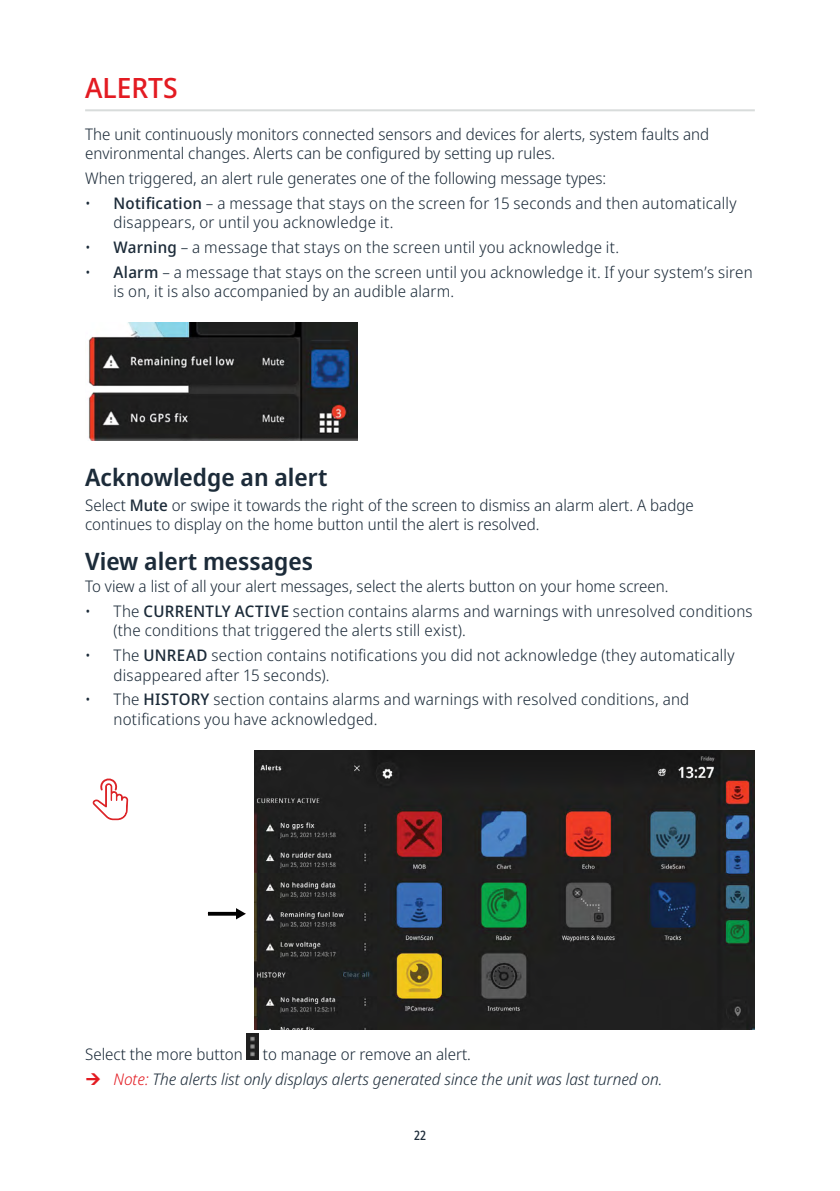
<style>
.page{position:relative;width:840px;height:1191px;background:#fff}
.page>*{position:absolute;margin:0;border:0;box-sizing:border-box;transform-origin:0 0}
.t1{font:500 28px "Noto Sans Display";color:#e31b22}
.t2{font:600 24px "Noto Sans Display";color:#1c2b39}
.t3{font:300 16px/19.2px "Noto Sans Display";letter-spacing:.015em;color:#1c2b39}
.t4{font:italic 300 16px/24.8px "Noto Sans Display";color:#1c2b39}
.t5{font:500 condensed 13px "Noto Sans Display";color:#1c2b39}
.s1{font-weight:500}
.s2{font-style:normal}
.s3{color:#e31b22}
</style>
<div class="page">
<hr style="left:85px;top:109px;width:669px;height:2px;background:#d8dcdb">
<img style="left:88px;top:323px;width:269px;height:117px">
<hr style="left:208px;top:912px;width:29px;height:3px;background:#000">
<svg style="left:236px;top:908px;width:10px;height:11px"></svg>
<img style="left:254px;top:750px;width:500px;height:279px">
<svg style="left:92px;top:778px;width:36px;height:42px"></svg>
<img style="left:247px;top:1033px;width:12px;height:26px">
<h1 class="t1" style="left:85px;top:68px;width:94px">ALERTS</h1>
<p class="t3" style="left:85px;top:125px;width:625px">The unit continuously monitors connected sensors and devices for alerts, system faults and environmental changes. Alerts can be configured by setting up rules.</p>
<p class="t3" style="left:85px;top:169px;width:522px">When triggered, an alert rule generates one of the following message types:</p>
<p class="t3" style="left:113px;top:194px;width:624px;text-indent:-28px">• <span class="s1">Notification</span> – a message that stays on the screen for 15 seconds and then automatically disappears, or until you acknowledge it.</p>
<p class="t3" style="left:85px;top:238px;width:535px">• <span class="s1">Warning</span> – a message that stays on the screen until you acknowledge it.</p>
<p class="t3" style="left:113px;top:263px;width:640px;text-indent:-28px">• <span class="s1">Alarm</span> – a message that stays on the screen until you acknowledge it. If your system’s siren is on, it is also accompanied by an audible alarm.</p>
<h2 class="t2" style="left:85px;top:460px;width:244px">Acknowledge an alert</h2>
<p class="t3" style="left:85px;top:496px;width:609px">Select <span class="s1">Mute</span> or swipe it towards the right of the screen to dismiss an alarm alert. A badge continues to display on the home button until the alert is resolved.</p>
<h2 class="t2" style="left:85px;top:544px;width:229px">View alert messages</h2>
<p class="t3" style="left:85px;top:577px;width:584px">To view a list of all your alert messages, select the alerts button on your home screen.</p>
<p class="t3" style="left:113px;top:602px;width:640px;text-indent:-28px">• The <span class="s1">CURRENTLY ACTIVE</span> section contains alarms and warnings with unresolved conditions (the conditions that triggered the alerts still exist).</p>
<p class="t3" style="left:113px;top:646px;width:622px;text-indent:-28px">• The <span class="s1">UNREAD</span> section contains notifications you did not acknowledge (they automatically disappeared after 15 seconds).</p>
<p class="t3" style="left:113px;top:690px;width:577px;text-indent:-28px">• The <span class="s1">HISTORY</span> section contains alarms and warnings with resolved conditions, and notifications you have acknowledged.</p>
<p class="t4" style="left:113px;top:1041px;width:550px;text-indent:-28px"><span class="s2">Select the more button to manage or remove an alert.<br></span><span class="s3">Note:</span> The alerts list only displays alerts generated since the unit was last turned on.</p>
<p class="t5" style="left:414px;top:1126px;width:14px">22</p>
</div>
